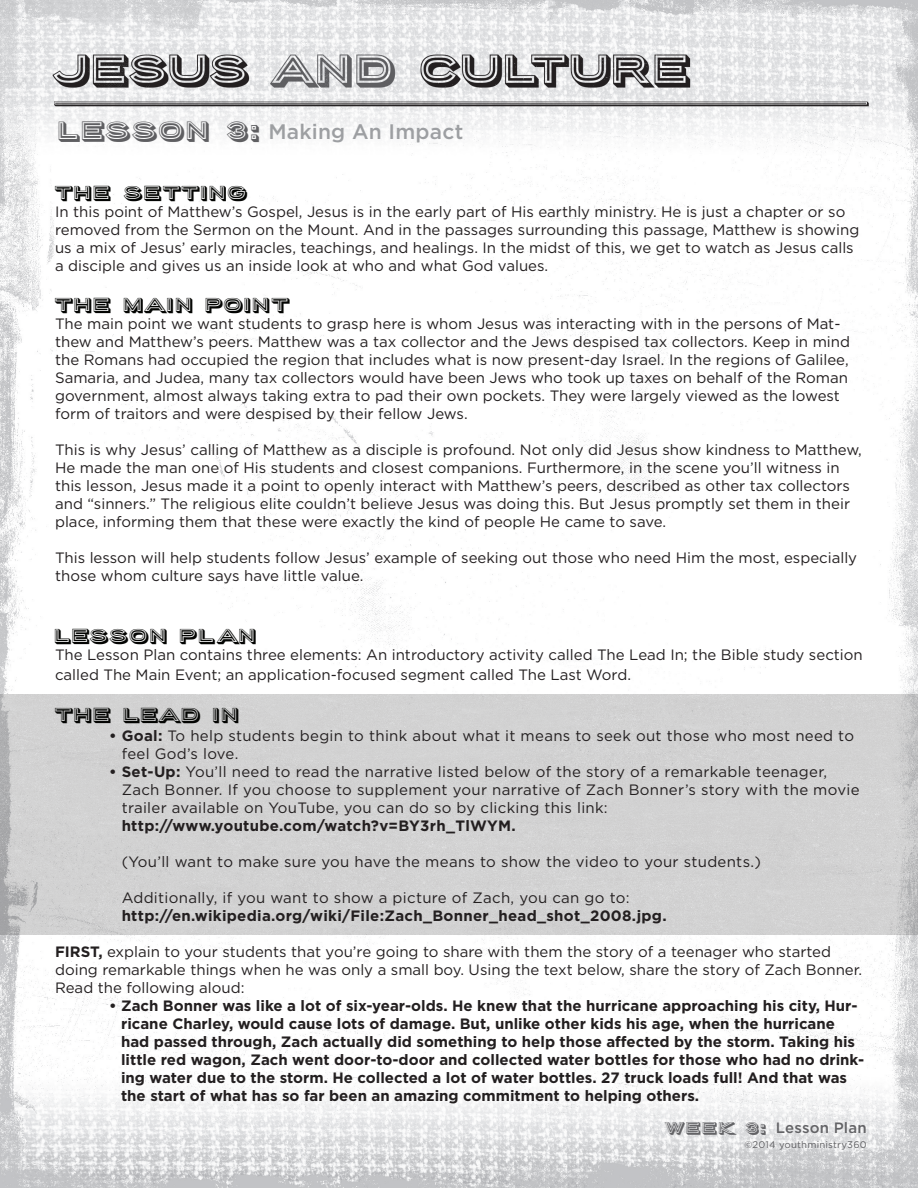
<style>
.page{position:relative;width:918px;height:1188px;background:#fff}
.page>*{position:absolute;margin:0;border:0;box-sizing:border-box;transform-origin:0 0}
.t1{font:500 21px "Gotham";letter-spacing:.01em;color:#9d9fa2}
.t2{font:18px "Porter Sans Block";letter-spacing:-.01em;color:#040503}
.t3{font:18px "Porter Sans Block";letter-spacing:-.035em;color:#040503}
.t4{font:15px/18px "Gotham";color:#231f20}
.t5{font:700 15px/18px "Gotham";color:#231f20}
.t6{font:15px/18px "Gotham";letter-spacing:.02em;color:#231f20}
.t7{font:700 15px/18px "Gotham";letter-spacing:.02em;color:#231f20}
.t8{font:500 15px "Gotham";letter-spacing:.01em;color:#636366}
.t9{font:9.6px "Gotham";letter-spacing:.02em;color:#5f5f62}
.s1{font-family:"Porter Sans Block";font-weight:400;font-size:24px;color:#5f5f62}
.s2{font-weight:700}
.s3{font-weight:400}
.s4{font-family:"Porter Sans Block";font-weight:400}
</style>
<div class="page">
<img style="left:0;top:0;width:918px;height:1188px">
<svg style="left:54px;top:102px;width:815px;height:4px;background:#727071"></svg>
<div style="left:0;top:695px;width:918px;height:240px;background:#d2d2d2"></div>
<h1 class="t1" style="left:59px;top:118px;width:406px"><span class="s1">LESSON 3:</span> Making An Impact</h1>
<p class="t2" style="left:55px;top:181px;width:196px">THE SETTING</p>
<p class="t4" style="left:55px;top:202px;width:806px">In this point of Matthew’s Gospel, Jesus is in the early part of His earthly ministry. He is just a chapter or so removed from the Sermon on the Mount. And in the passages surrounding this passage, Matthew is showing us a mix of Jesus’ early miracles, teachings, and healings. In the midst of this, we get to watch as Jesus calls a disciple and gives us an inside look at who and what God values.</p>
<p class="t2" style="left:55px;top:293px;width:238px">THE MAIN POINT</p>
<p class="t4" style="left:55px;top:314px;width:797px">The main point we want students to grasp here is whom Jesus was interacting with in the persons of Mat&shy;thew and Matthew’s peers. Matthew was a tax collector and the Jews despised tax collectors. Keep in mind the Romans had occupied the region that includes what is now present-day Israel. In the regions of Galilee, Samaria, and Judea, many tax collectors would have been Jews who took up taxes on behalf of the Roman government, almost always taking extra to pad their own pockets. They were largely viewed as the lowest form of traitors and were despised by their fellow Jews.</p>
<p class="t4" style="left:55px;top:440px;width:808px">This is why Jesus’ calling of Matthew as a disciple is profound. Not only did Jesus show kindness to Matthew, He made the man one of His students and closest companions. Furthermore, in the scene you’ll witness in this lesson, Jesus made it a point to openly interact with Matthew’s peers, described as other tax collectors and “sinners.” The religious elite couldn’t believe Jesus was doing this. But Jesus promptly set them in their place, informing them that these were exactly the kind of people He came to save.</p>
<p class="t4" style="left:55px;top:548px;width:804px">This lesson will help students follow Jesus’ example of seeking out those who need Him the most, especially those whom culture says have little value.</p>
<p class="t3" style="left:55px;top:624px;width:205px">LESSON PLAN</p>
<p class="t4" style="left:55px;top:644px;width:809px;line-height:19.8px">The Lesson Plan contains three elements: An introductory activity called The Lead In; the Bible study section called The Main Event; an application-focused segment called The Last Word.</p>
<p class="t2" style="left:55px;top:703px;width:187px">THE LEAD IN</p>
<p class="t6" style="left:122px;top:726px;width:734px;text-indent:-13px"><span class="s2">• Goal:</span> To help students begin to think about what it means to seek out those who most need to feel God’s love.</p>
<p class="t6" style="left:122px;top:762px;width:739px;text-indent:-13px"><span class="s2">• Set-Up:</span> You’ll need to read the narrative listed below of the story of a remarkable teenager, Zach Bonner. If you choose to supplement your narrative of Zach Bonner’s story with the movie trailer available on YouTube, you can do so by clicking this link: <span class="s2">http://www.youtube.com/watch?v=BY3rh_TlWYM.</span></p>
<p class="t6" style="left:122px;top:852px;width:641px">(You’ll want to make sure you have the means to show the video to your students.)</p>
<p class="t7" style="left:122px;top:888px;width:547px"><span class="s3">Additionally, if you want to show a picture of Zach, you can go to: </span>http://en.wikipedia.org/wiki/File:Zach_Bonner_head_shot_2008.jpg.</p>
<p class="t4" style="left:55px;top:942px;width:809px"><span class="s2">FIRST,</span> explain to your students that you’re going to share with them the story of a teenager who started doing remarkable things when he was only a small boy. Using the text below, share the story of Zach Bonner.<br>Read the following aloud:</p>
<p class="t5" style="left:121px;top:996px;width:745px;text-indent:-12px">• Zach Bonner was like a lot of six-year-olds. He knew that the hurricane approaching his city, Hur&shy;ricane Charley, would cause lots of damage. But, unlike other kids his age, when the hurricane had passed through, Zach actually did something to help those affected by the storm. Taking his little red wagon, Zach went door-to-door and collected water bottles for those who had no drink&shy;ing water due to the storm. He collected a lot of water bottles. 27 truck loads full! And that was the start of what has so far been an amazing commitment to helping others.</p>
<p class="t8" style="left:665px;top:1118px;width:203px"><span class="s4">WEEK 3:</span> Lesson Plan</p>
<p class="t9" style="left:744px;top:1138px;width:124px">©2014 youthministry360</p>
</div>
